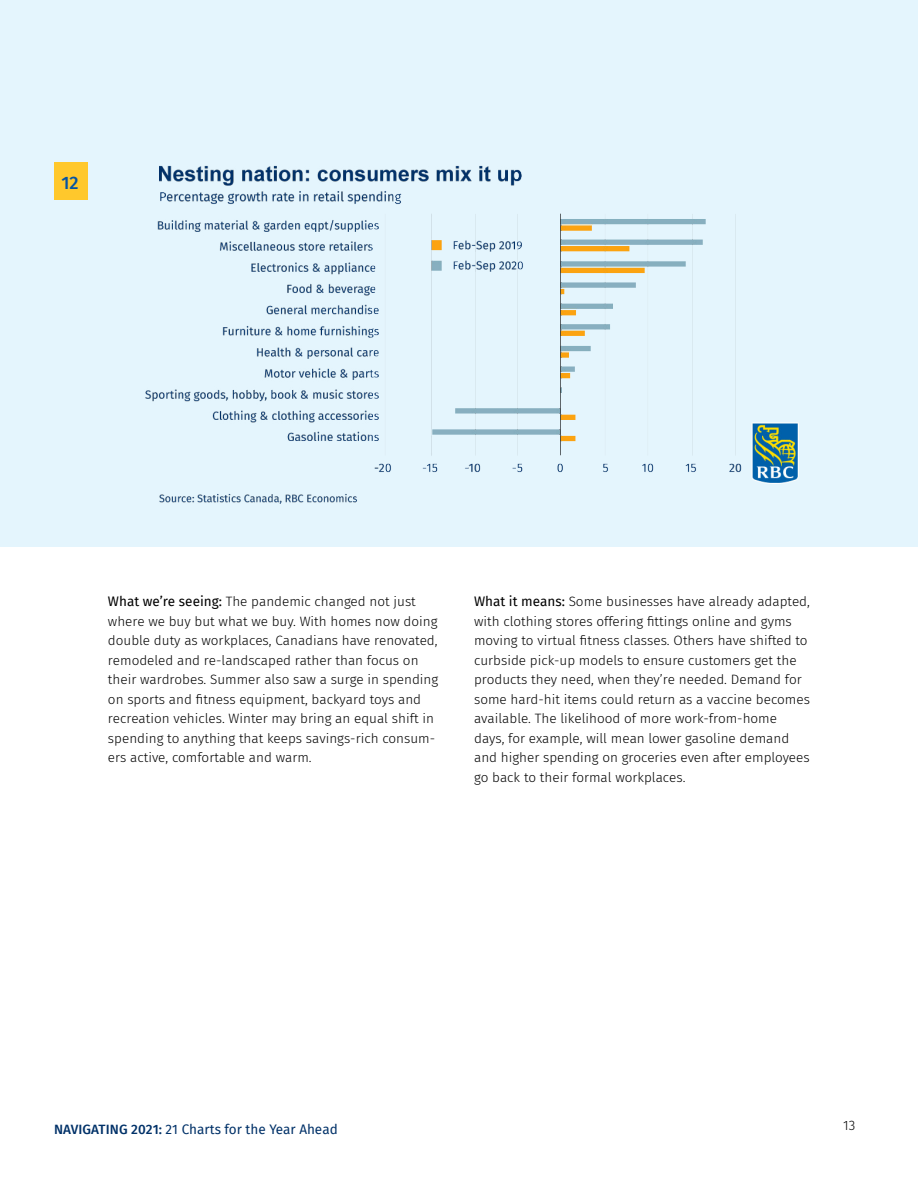
<style>
.page{position:relative;width:918px;height:1188px;background:#fff}
.page>*{position:absolute;margin:0;border:0;box-sizing:border-box;transform-origin:0 0}
.t1{font:500 18px "Fira Sans";color:#0453a3}
.t2{font:300 13.5px/19.5px "Fira Sans";color:#000}
.t3{font:13.5px "Fira Sans";color:#003168}
.s1{font-weight:400}
.s2{font-weight:500}
</style>
<div class="page">
<div style="left:0;top:0;width:918px;height:546px;background:#e4f5fd"></div>
<img style="left:145px;top:165px;width:654px;height:339px">
<div style="left:54px;top:162px;width:33px;height:37px;background:#ffc82c"></div>
<h1 class="t1" style="left:61px;top:168px;width:19px">12</h1>
<p class="t2" style="left:108px;top:592px;width:332px"><span class="s1">What we’re seeing:</span> The pandemic changed not just where we buy but what we buy. With homes now doing double duty as workplaces, Canadians have renovated, remodeled and re-landscaped rather than focus on their wardrobes. Summer also saw a surge in spending on sports and fitness equipment, backyard toys and recreation vehicles. Winter may bring an equal shift in spending to anything that keeps savings-rich consum&shy;ers active, comfortable and warm.</p>
<p class="t2" style="left:474px;top:592px;width:337px"><span class="s1">What it means:</span> Some businesses have already adapted, with clothing stores offering fittings online and gyms moving to virtual fitness classes. Others have shifted to curbside pick-up models to ensure customers get the products they need, when they’re needed. Demand for some hard-hit items could return as a vaccine becomes available. The likelihood of more work-from-home days, for example, will mean lower gasoline demand and higher spending on groceries even after employees go back to their formal workplaces.</p>
<p class="t3" style="left:54px;top:1119px;width:285px"><span class="s2">NAVIGATING 2021:</span> 21 Charts for the Year Ahead</p>
<p class="t2" style="left:843px;top:1116px;width:14px">13</p>
</div>
